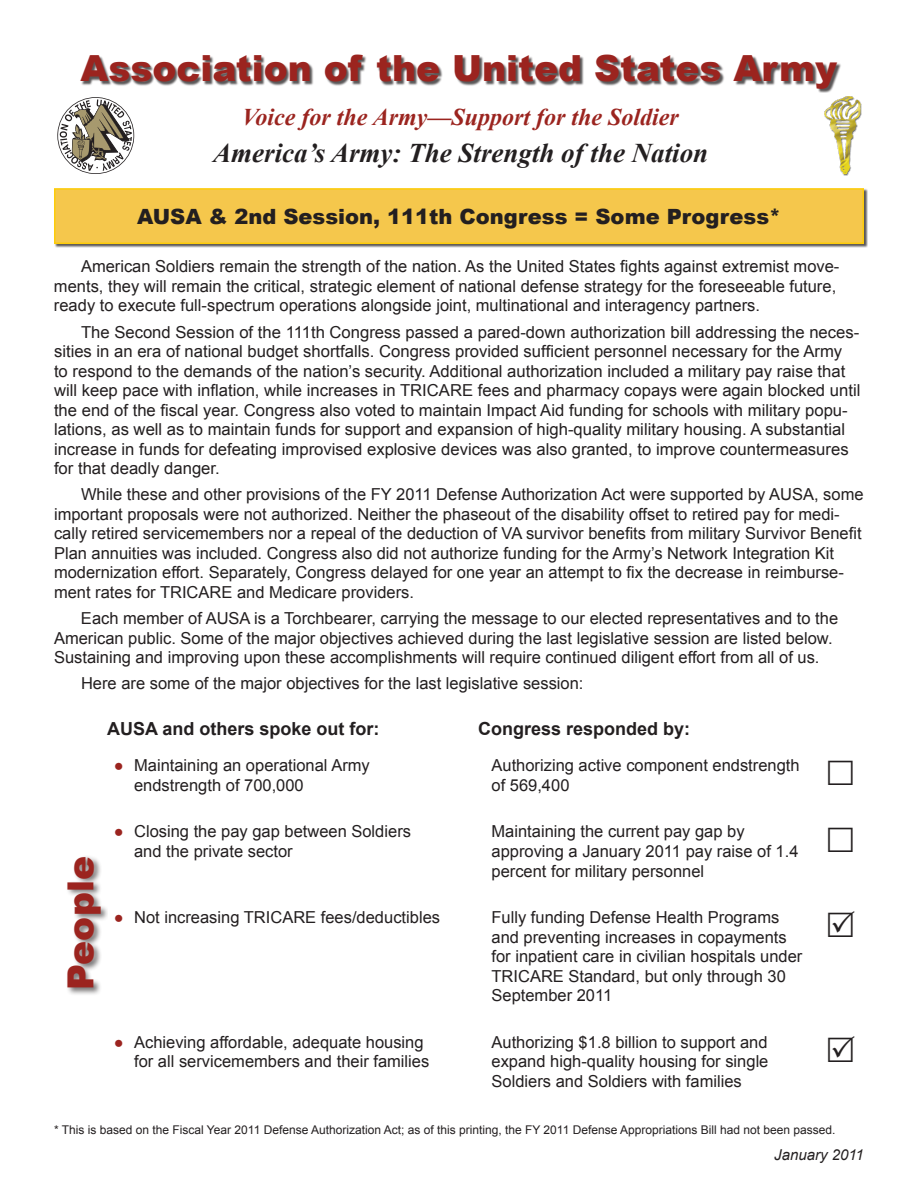
<style>
.page{position:relative;width:918px;height:1188px;background:#fff}
.page>*{position:absolute;margin:0;border:0;box-sizing:border-box;transform-origin:0 0}
.t1{font:900 36px "Arial";color:#9b241f}
.t2{font:italic 700 27px "Times New Roman";color:#231f20}
.t3{font:italic 700 24px "Times New Roman";color:#9b241f}
.t4{font:900 21px "Arial";color:#231f20}
.t5{font:700 18px "Arial";color:#231f20}
.t6{font:16.5px/19.5px "Arial";color:#231f20}
.t7{font:italic 15px "Arial";color:#231f20}
.t8{font:12px "Arial";color:#231f20}
.s1{color:#9b241f}
</style>
<div class="page">
<div style="left:54px;top:188px;width:814px;height:60px;background:#231f20;opacity:.75"></div>
<div style="left:55px;top:189px;width:808px;height:54px;background:#f5c74c"></div>
<div style="left:54px;top:188px;width:810px;height:56px;border:2px solid #fdcc09"></div>
<img style="left:824px;top:96px;width:38px;height:80px">
<div style="left:81px;top:55px;width:761px;height:38px;background:#231f20;opacity:.75"></div>
<svg style="left:57px;top:97px;width:78px;height:77px"></svg>
<div style="left:66px;top:855px;width:42px;height:142px;background:#231f20;opacity:.6"></div>
<h1 class="t1" style="left:81px;top:42px;width:758px">Association of the United States Army</h1>
<h3 class="t3" style="left:242px;top:101px;width:438px">Voice for the Army—Support for the Soldier</h3>
<h2 class="t2" style="left:213px;top:134px;width:497px">America’s Army: The Strength of the Nation</h2>
<p class="t4" style="left:137px;top:201px;width:645px">AUSA &amp; 2nd Session, 111th Congress = Some Progress*</p>
<p class="t6" style="left:54px;top:257px;width:787px;text-indent:27px">American Soldiers remain the strength of the nation. As the United States fights against extremist move&shy;ments, they will remain the critical, strategic element of national defense strategy for the foreseeable future, ready to execute full-spectrum operations alongside joint, multinational and interagency partners.</p>
<p class="t6" style="left:54px;top:322px;width:808px;text-indent:27px">The Second Session of the 111th Congress passed a pared-down authorization bill addressing the neces&shy;sities in an era of national budget shortfalls. Congress provided sufficient personnel necessary for the Army<br>to respond to the demands of the nation’s security. Additional authorization included a military pay raise that will keep pace with inflation, while increases in TRICARE fees and pharmacy copays were again blocked until the end of the fiscal year. Congress also voted to maintain Impact Aid funding for schools with military popu&shy;lations, as well as to maintain funds for support and expansion of high-quality military housing. A substantial increase in funds for defeating improvised explosive devices was also granted, to improve countermeasures for that deadly danger.</p>
<p class="t6" style="left:54px;top:485px;width:811px;text-indent:27px">While these and other provisions of the FY 2011 Defense Authorization Act were supported by AUSA, some important proposals were not authorized. Neither the phaseout of the disability offset to retired pay for medi&shy;cally retired servicemembers nor a repeal of the deduction of VA survivor benefits from military Survivor Benefit Plan annuities was included. Congress also did not authorize funding for the Army’s Network Integration Kit modernization effort. Separately, Congress delayed for one year an attempt to fix the decrease in reimburse&shy;ment rates for TRICARE and Medicare providers.</p>
<p class="t6" style="left:54px;top:609px;width:786px;text-indent:27px">Each member of AUSA is a Torchbearer, carrying the message to our elected representatives and to the<br>American public. Some of the major objectives achieved during the last legislative session are listed below.<br>Sustaining and improving upon these accomplishments will require continued diligent effort from all of us.</p>
<p class="t6" style="left:81px;top:674px;width:504px">Here are some of the major objectives for the last legislative session:</p>
<p class="t5" style="left:107px;top:717px;width:274px">AUSA and others spoke out for:</p>
<p class="t5" style="left:478px;top:717px;width:214px">Congress responded by:</p>
<h1 class="t1" style="left:54px;top:990px;width:136px;rotate:-90deg">People</h1>
<p class="t6" style="left:134px;top:756px;width:237px;text-indent:-20px"><span class="s1">●</span> Maintaining an operational Army endstrength of 700,000</p>
<p class="t6" style="left:492px;top:756px;width:310px">Authorizing active component endstrength of 569,400</p>
<p class="t6" style="left:134px;top:822px;width:278px;text-indent:-20px"><span class="s1">●</span> Closing the pay gap between Soldiers and the private sector</p>
<p class="t6" style="left:492px;top:822px;width:308px">Maintaining the current pay gap by approving a January 2011 pay raise of 1.4 percent for military personnel</p>
<p class="t6" style="left:114px;top:908px;width:328px"><span class="s1">●</span> Not increasing TRICARE fees/deductibles</p>
<p class="t6" style="left:492px;top:908px;width:312px">Fully funding Defense Health Programs and preventing increases in copayments for inpatient care in civilian hospitals under TRICARE Standard, but only through 30<br>September 2011</p>
<p class="t6" style="left:134px;top:1032px;width:297px;text-indent:-20px"><span class="s1">●</span> Achieving affordable, adequate housing for all servicemembers and their families</p>
<p class="t6" style="left:492px;top:1032px;width:278px;text-align:justify">Authorizing $1.8 billion to support and expand high-quality housing for single Soldiers and Soldiers with families</p>
<p class="t8" style="left:54px;top:1122px;width:783px">* This is based on the Fiscal Year 2011 Defense Authorization Act; as of this printing, the FY 2011 Defense Appropriations Bill had not been passed.</p>
<p class="t7" style="left:774px;top:1145px;width:91px">January 2011</p>
</div>
